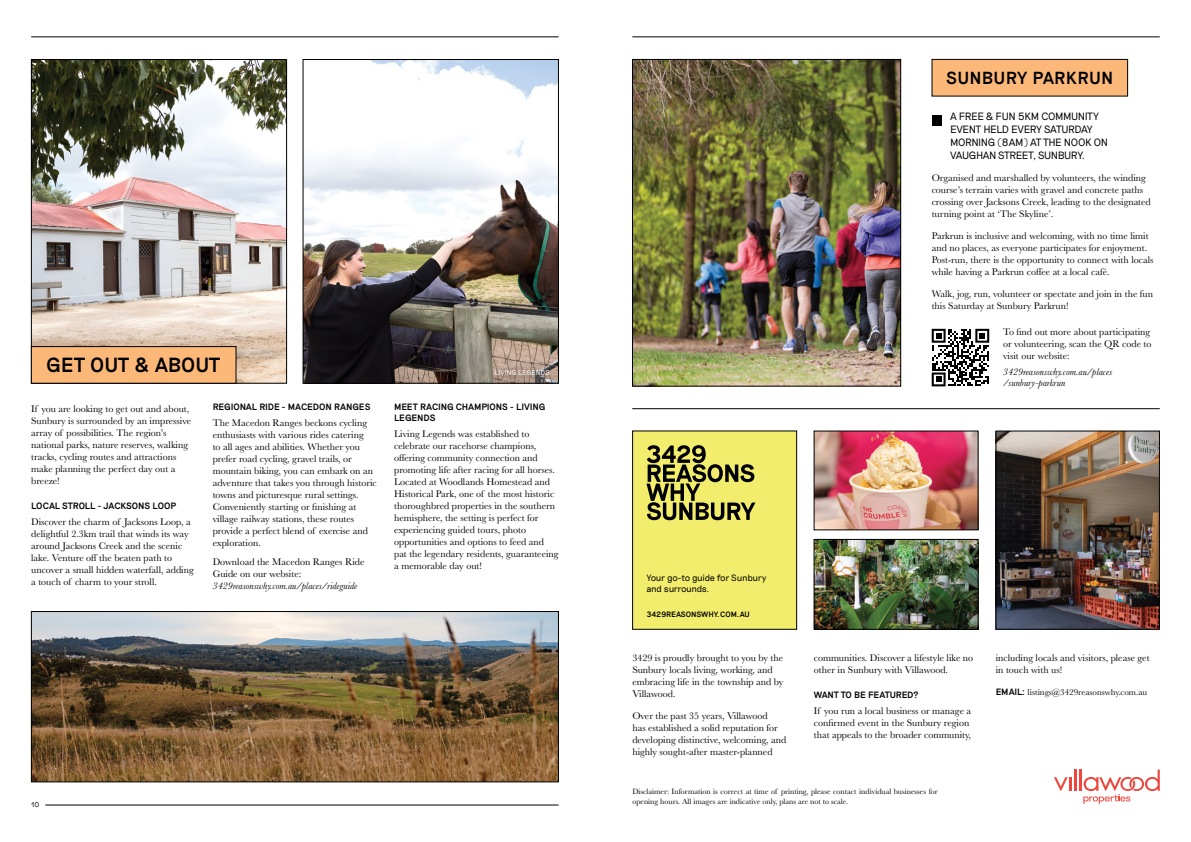
<style>
.page{position:relative;width:1191px;height:842px;background:#fff}
.page>*{position:absolute;margin:0;border:0;box-sizing:border-box;transform-origin:0 0}
.t1{font:500 20.5px "Riposte";color:#000}
.t2{font:500 17.4px "Riposte";letter-spacing:.005em;color:#000}
.t3{font:300 10.6px/12.7px "Riposte";letter-spacing:-.045em;color:#000}
.t4{font:10px/12px "Baskerville";color:#000}
.t5{font:italic 10px/11.3px "Baskerville";color:#000}
.t6{font:500 9.2px/11px "Riposte";letter-spacing:-.01em;color:#000}
.t7{font:300 9.2px/11px "Riposte";letter-spacing:-.045em;color:#000}
.t8{font:9px "Baskerville";color:#000}
.t9{font:8px/9.6px "Baskerville";color:#000}
.t10{font:500 7.8px "Riposte";letter-spacing:-.01em;color:#000}
.t11{font:300 7.1px "Riposte";letter-spacing:-.01em;color:#fff}
.t12{font:300 7px "Riposte";color:#000}
.s1{font-family:"Riposte";font-weight:500;font-size:9.2px}
</style>
<div class="page">
<hr style="left:45px;top:805px;width:513px;height:1px;background:#000">
<hr style="left:31px;top:37px;width:527px;height:1px;background:#000">
<hr style="left:632px;top:37px;width:527px;height:1px;background:#000">
<img style="left:33px;top:61px;width:252px;height:320px">
<div style="left:31px;top:59px;width:256px;height:324px;border:1px solid #000"></div>
<div style="left:31px;top:347px;width:205px;height:36px;background:#fbb878"></div>
<div style="left:31px;top:346px;width:205px;height:37px;border:1px solid #000"></div>
<img style="left:33px;top:613px;width:523px;height:167px">
<div style="left:31px;top:611px;width:527px;height:171px;border:1px solid #000"></div>
<hr style="left:632px;top:408px;width:527px;height:1px;background:#000">
<div style="left:932px;top:59px;width:195px;height:37px;background:#fbb878"></div>
<div style="left:931px;top:59px;width:196px;height:37px;border:1px solid #000"></div>
<img style="left:634px;top:61px;width:265px;height:323px">
<div style="left:632px;top:59px;width:269px;height:327px;border:1px solid #000"></div>
<div style="left:931px;top:115px;width:10px;height:10px;background:#000"></div>
<svg style="left:931px;top:329px;width:58px;height:57px"></svg>
<img style="left:305px;top:61px;width:251px;height:320px">
<div style="left:303px;top:59px;width:255px;height:324px;border:1px solid #000"></div>
<div style="left:484px;top:359px;width:75px;height:27px;background:#000;opacity:.7"></div>
<img style="left:815px;top:541px;width:161px;height:86px">
<div style="left:813px;top:539px;width:165px;height:90px;border:1px solid #000"></div>
<img style="left:997px;top:433px;width:160px;height:194px">
<div style="left:995px;top:431px;width:164px;height:198px;border:1px solid #000"></div>
<div style="left:632px;top:431px;width:165px;height:198px;background:#f3ed6d;border:1px solid #000"></div>
<svg style="left:646px;top:445px;width:109px;height:75px"></svg>
<img style="left:816px;top:433px;width:160px;height:95px">
<svg style="left:1054px;top:777px;width:17px;height:14px"></svg>
<hr style="left:1074px;top:770px;width:2px;height:21px;background:#ef463d">
<hr style="left:1079px;top:770px;width:3px;height:21px;background:#ef463d">
<svg style="left:1083px;top:770px;width:76px;height:34px"></svg>
<h1 class="t1" style="left:46px;top:353px;width:176px">GET OUT &amp; ABOUT</h1>
<p class="t4" style="left:31px;top:403px;width:162px">If you are looking to get out and about, Sunbury is surrounded by an impressive array of possibilities. The region’s national parks, nature reserves, walking tracks, cycling routes and attractions make planning the perfect day out a breeze!</p>
<p class="t6" style="left:31px;top:501px;width:146px">LOCAL STROLL - JACKSONS LOOP</p>
<p class="t4" style="left:31px;top:516px;width:164px">Discover the charm of Jacksons Loop, a delightful 2.3km trail that winds its way around Jacksons Creek and the scenic lake. Venture off the beaten path to uncover a small hidden waterfall, adding a touch of charm to your stroll.</p>
<p class="t6" style="left:213px;top:401px;width:159px">REGIONAL RIDE - MACEDON RANGES</p>
<p class="t4" style="left:213px;top:417px;width:166px">The Macedon Ranges beckons cycling enthusiasts with various rides catering<br>to all ages and abilities. Whether you prefer road cycling, gravel trails, or mountain biking, you can embark on an adventure that takes you through historic towns and picturesque rural settings.<br>Conveniently starting or finishing at village railway stations, these routes provide a perfect blend of exercise and exploration.</p>
<p class="t4" style="left:213px;top:556px;width:153px">Download the Macedon Ranges Ride<br>Guide on our website:</p>
<p class="t5" style="left:213px;top:580px;width:146px">3429reasonswhy.com.au/places/rideguide</p>
<p class="t11" style="left:494px;top:369px;width:57px">LIVING LEGENDS</p>
<p class="t6" style="left:394px;top:401px;width:153px">MEET RACING CHAMPIONS - LIVING<br>LEGENDS</p>
<p class="t4" style="left:394px;top:428px;width:166px">Living Legends was established to celebrate our racehorse champions, offering community connection and promoting life after racing for all horses.<br>Located at Woodlands Homestead and Historical Park, one of the most historic thoroughbred properties in the southern hemisphere, the setting is perfect for experiencing guided tours, photo opportunities and options to feed and pat the legendary residents, guaranteeing a memorable day out!</p>
<p class="t12" style="left:31px;top:801px;width:10px">10</p>
<h2 class="t2" style="left:946px;top:68px;width:169px">SUNBURY PARKRUN</h2>
<p class="t3" style="left:950px;top:111px;width:159px">A FREE &amp; FUN 5KM COMMUNITY<br>EVENT HELD EVERY SATURDAY<br>MORNING (8AM) AT THE NOOK ON<br>VAUGHAN STREET, SUNBURY.</p>
<p class="t4" style="left:931px;top:172px;width:221px">Organised and marshalled by volunteers, the winding course’s terrain varies with gravel and concrete paths crossing over Jacksons Creek, leading to the designated turning point at ‘The Skyline’.</p>
<p class="t4" style="left:931px;top:230px;width:223px">Parkrun is inclusive and welcoming, with no time limit and no places, as everyone participates for enjoyment.<br>Post-run, there is the opportunity to connect with locals while having a Parkrun coffee at a local café.</p>
<p class="t4" style="left:931px;top:288px;width:223px">Walk, jog, run, volunteer or spectate and join in the fun this Saturday at Sunbury Parkrun!</p>
<p class="t4" style="left:1003px;top:326px;width:150px">To find out more about participating or volunteering, scan the QR code to visit our website:</p>
<p class="t5" style="left:1003px;top:366px;width:111px">3429reasonswhy.com.au/places /sunbury-parkrun</p>
<p class="t7" style="left:646px;top:572px;width:122px">Your go-to guide for Sunbury and surrounds.</p>
<p class="t10" style="left:646px;top:610px;width:105px">3429REASONSWHY.COM.AU</p>
<p class="t4" style="left:632px;top:652px;width:153px">3429 is proudly brought to you by the<br>Sunbury locals living, working, and embracing life in the township and by<br>Villawood.</p>
<p class="t4" style="left:632px;top:710px;width:155px">Over the past 35 years, Villawood<br>has established a solid reputation for developing distinctive, welcoming, and highly sought-after master-planned</p>
<p class="t4" style="left:814px;top:652px;width:161px">communities. Discover a lifestyle like no other in Sunbury with Villawood.</p>
<p class="t6" style="left:814px;top:689px;width:106px">WANT TO BE FEATURED?</p>
<p class="t4" style="left:814px;top:705px;width:159px">If you run a local business or manage a confirmed event in the Sunbury region that appeals to the broader community,</p>
<p class="t9" style="left:632px;top:787px;width:307px">Disclaimer: Information is correct at time of printing, please contact individual businesses for opening hours. All images are indicative only, plans are not to scale.</p>
<p class="t4" style="left:995px;top:652px;width:155px">including locals and visitors, please get in touch with us!</p>
<p class="t8" style="left:995px;top:686px;width:153px"><span class="s1">EMAIL:</span> listings@3429reasonswhy.com.au</p>
</div>
